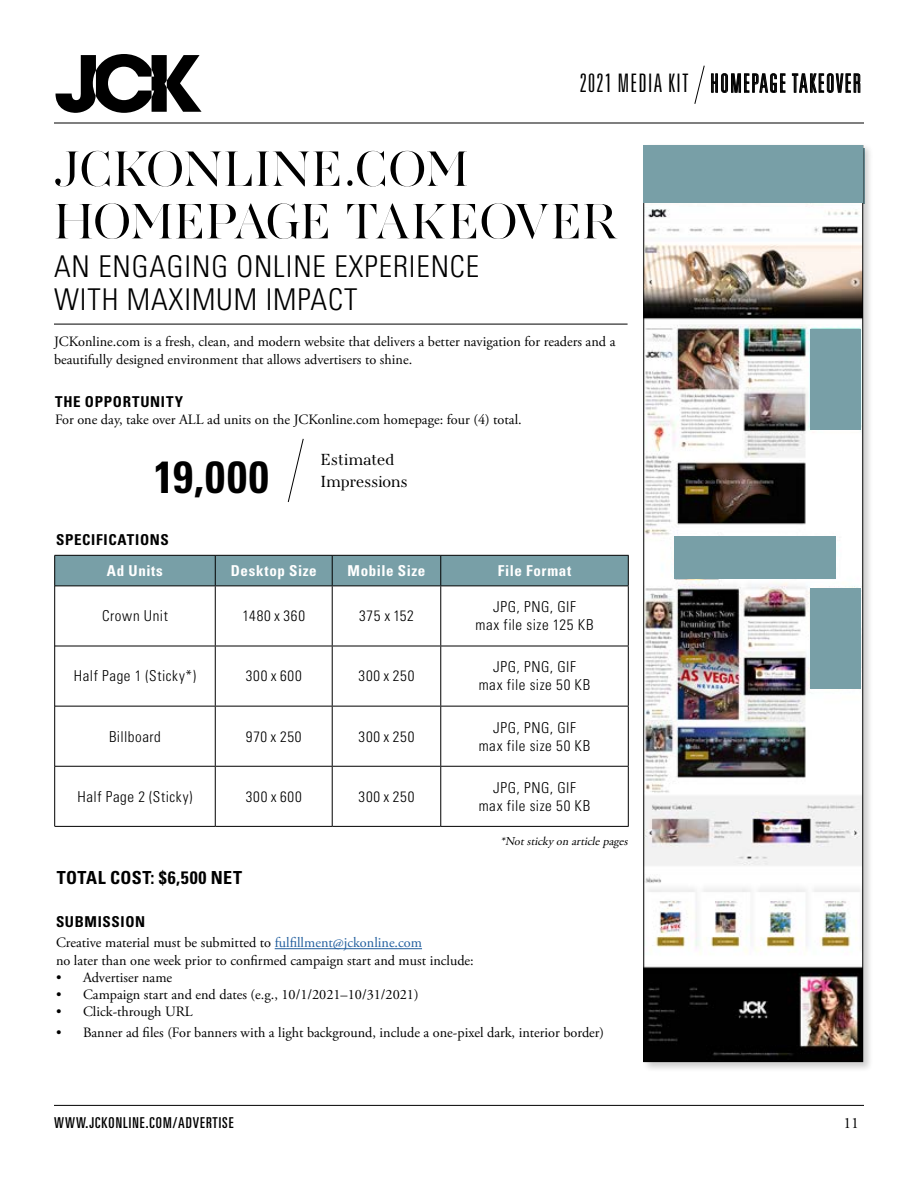
<style>
.page{position:relative;width:918px;height:1188px;background:#fff}
.page>*{position:absolute;margin:0;border:0;box-sizing:border-box;transform-origin:0 0}
.t1{font:51px/52.5px "AW Conqueror Pro Didot L";letter-spacing:-.01em;color:#000}
.t2{font:700 condensed 45px "Univers LT Std";color:#000}
.t3{font:300 condensed 30px/33px "Univers LT Std";letter-spacing:.03em;color:#000}
.t4{font:300 ultra-condensed 25.5px "Univers LT Std";letter-spacing:.05em;color:#000}
.t5{font:700 condensed 18px "Univers LT Std";letter-spacing:.025em;color:#000}
.t6{font:16.5px/22.5px "AW Conqueror Pro Didot S";color:#000}
.t7{font:15.75px "Adobe Garamond Pro";color:#000}
.t8{font:300 condensed 15px/18px "Univers LT Std";letter-spacing:.04em;color:#000;text-align:center}
.t9{font:700 condensed 15px "Univers LT Std";letter-spacing:.04em;color:#fff}
.t10{font:700 condensed 15px "Univers LT Std";letter-spacing:.045em;color:#000}
.t11{font:ultra-condensed 15px "Univers LT Std";letter-spacing:.07em;color:#000}
.t12{font:14.25px/17.2px "Adobe Garamond Pro";color:#000}
.t13{font:italic 12px "Adobe Garamond Pro";color:#000}
.s1{color:#215e9e}
</style>
<div class="page">
<hr style="left:54px;top:1105px;width:810px;height:1px;background:#000">
<svg style="left:56px;top:54px;width:146px;height:59px"></svg>
<hr style="left:54px;top:123px;width:810px;height:1px;background:#000">
<svg style="left:694px;top:65px;width:11px;height:39px"></svg>
<hr style="left:54px;top:324px;width:574px;height:1px;background:#000">
<div style="left:55px;top:556px;width:573px;height:30px;background:#789fa7"></div>
<hr style="left:215px;top:555px;width:1px;height:31px;background:#000">
<hr style="left:332px;top:555px;width:1px;height:31px;background:#000">
<hr style="left:440px;top:555px;width:1px;height:31px;background:#000">
<hr style="left:628px;top:555px;width:1px;height:31px;background:#000">
<hr style="left:55px;top:586px;width:160px;height:1px;background:#000">
<hr style="left:215px;top:586px;width:117px;height:1px;background:#000">
<hr style="left:215px;top:586px;width:1px;height:60px;background:#000">
<hr style="left:332px;top:586px;width:109px;height:1px;background:#000">
<hr style="left:332px;top:586px;width:1px;height:60px;background:#000">
<hr style="left:441px;top:586px;width:188px;height:1px;background:#000">
<hr style="left:440px;top:586px;width:1px;height:60px;background:#000">
<hr style="left:628px;top:586px;width:1px;height:60px;background:#000">
<hr style="left:55px;top:646px;width:160px;height:1px;background:#000">
<hr style="left:215px;top:646px;width:117px;height:1px;background:#000">
<hr style="left:215px;top:646px;width:1px;height:60px;background:#000">
<hr style="left:332px;top:646px;width:109px;height:1px;background:#000">
<hr style="left:332px;top:646px;width:1px;height:60px;background:#000">
<hr style="left:441px;top:646px;width:188px;height:1px;background:#000">
<hr style="left:440px;top:646px;width:1px;height:60px;background:#000">
<hr style="left:628px;top:646px;width:1px;height:60px;background:#000">
<hr style="left:55px;top:706px;width:160px;height:1px;background:#000">
<hr style="left:215px;top:706px;width:117px;height:1px;background:#000">
<hr style="left:215px;top:707px;width:1px;height:59px;background:#000">
<hr style="left:332px;top:706px;width:109px;height:1px;background:#000">
<hr style="left:332px;top:707px;width:1px;height:59px;background:#000">
<hr style="left:441px;top:706px;width:188px;height:1px;background:#000">
<hr style="left:440px;top:707px;width:1px;height:59px;background:#000">
<hr style="left:628px;top:707px;width:1px;height:59px;background:#000">
<hr style="left:55px;top:766px;width:160px;height:1px;background:#000">
<hr style="left:215px;top:766px;width:117px;height:1px;background:#000">
<hr style="left:215px;top:767px;width:1px;height:59px;background:#000">
<hr style="left:332px;top:766px;width:109px;height:1px;background:#000">
<hr style="left:332px;top:767px;width:1px;height:59px;background:#000">
<hr style="left:441px;top:766px;width:188px;height:1px;background:#000">
<hr style="left:440px;top:767px;width:1px;height:59px;background:#000">
<hr style="left:628px;top:767px;width:1px;height:59px;background:#000">
<hr style="left:55px;top:826px;width:160px;height:1px;background:#000">
<hr style="left:215px;top:826px;width:117px;height:1px;background:#000">
<hr style="left:332px;top:826px;width:109px;height:1px;background:#000">
<hr style="left:441px;top:826px;width:188px;height:1px;background:#000">
<hr style="left:55px;top:555px;width:160px;height:1px;background:#000">
<hr style="left:54px;top:555px;width:1px;height:31px;background:#000">
<hr style="left:215px;top:555px;width:117px;height:1px;background:#000">
<hr style="left:332px;top:555px;width:109px;height:1px;background:#000">
<hr style="left:441px;top:555px;width:188px;height:1px;background:#000">
<hr style="left:54px;top:586px;width:1px;height:60px;background:#000">
<hr style="left:54px;top:646px;width:1px;height:60px;background:#000">
<hr style="left:54px;top:706px;width:1px;height:60px;background:#000">
<hr style="left:54px;top:766px;width:1px;height:60px;background:#000">
<svg style="left:288px;top:438px;width:16px;height:64px"></svg>
<hr style="left:275px;top:948px;width:147px;height:1px;background:#215e9e">
<div style="left:642px;top:143px;width:232px;height:929px;background:#000;opacity:.2"></div>
<img style="left:646px;top:203px;width:215px;height:857px">
<div style="left:644px;top:145px;width:219px;height:58px;background:#789fa7"></div>
<div style="left:811px;top:329px;width:50px;height:100px;background:#789fa7"></div>
<div style="left:811px;top:589px;width:50px;height:100px;background:#789fa7"></div>
<div style="left:674px;top:537px;width:162px;height:42px;background:#789fa7"></div>
<h3 class="t4" style="left:580px;top:70px;width:283px">2021 MEDIA KIT HOMEPAGE TAKEOVER</h3>
<h1 class="t1" style="left:54px;top:142px;width:565px">JCKONLINE.COM<br>HOMEPAGE TAKEOVER</h1>
<h3 class="t3" style="left:54px;top:250px;width:427px">AN ENGAGING ONLINE EXPERIENCE<br>WITH MAXIMUM IMPACT</h3>
<p class="t12" style="left:54px;top:334px;width:563px">JCKonline.com is a fresh, clean, and modern website that delivers a better navigation for readers and a beautifully designed environment that allows advertisers to shine.</p>
<p class="t10" style="left:55px;top:392px;width:130px">THE OPPORTUNITY</p>
<p class="t12" style="left:55px;top:411px;width:468px">For one day, take over ALL ad units on the JCKonline.com homepage: four (4) total.</p>
<h2 class="t2" style="left:154px;top:449px;width:116px">19,000</h2>
<p class="t10" style="left:56px;top:531px;width:114px">SPECIFICATIONS</p>
<p class="t6" style="left:321px;top:448px;width:88px">Estimated<br>Impressions</p>
<p class="t9" style="left:107px;top:561px;width:57px">Ad Units</p>
<p class="t9" style="left:231px;top:561px;width:87px">Desktop Size</p>
<p class="t9" style="left:348px;top:561px;width:79px">Mobile Size</p>
<p class="t9" style="left:498px;top:561px;width:75px">File Format</p>
<p class="t8" style="left:102px;top:607px;width:67px">Crown Unit</p>
<p class="t8" style="left:243px;top:607px;width:64px">1480 x 360</p>
<p class="t8" style="left:359px;top:607px;width:56px">375 x 152</p>
<p class="t8" style="left:475px;top:598px;width:120px">JPG, PNG, GIF<br>max file size 125 KB</p>
<p class="t8" style="left:74px;top:667px;width:124px">Half Page 1 (Sticky*)</p>
<p class="t8" style="left:246px;top:667px;width:57px">300 x 600</p>
<p class="t8" style="left:359px;top:667px;width:57px">300 x 250</p>
<p class="t8" style="left:479px;top:658px;width:113px">JPG, PNG, GIF<br>max file size 50 KB</p>
<p class="t8" style="left:109px;top:727px;width:53px">Billboard</p>
<p class="t8" style="left:246px;top:727px;width:57px">970 x 250</p>
<p class="t8" style="left:359px;top:727px;width:57px">300 x 250</p>
<p class="t8" style="left:479px;top:718px;width:113px">JPG, PNG, GIF<br>max file size 50 KB</p>
<p class="t8" style="left:78px;top:787px;width:116px">Half Page 2 (Sticky)</p>
<p class="t8" style="left:246px;top:787px;width:57px">300 x 600</p>
<p class="t8" style="left:359px;top:787px;width:57px">300 x 250</p>
<p class="t8" style="left:479px;top:778px;width:113px">JPG, PNG, GIF<br>max file size 50 KB</p>
<p class="t13" style="left:501px;top:834px;width:131px">*Notsticky on articlepages</p>
<p class="t5" style="left:57px;top:867px;width:187px">TOTAL COST: $6,500 NET</p>
<p class="t10" style="left:56px;top:912px;width:91px">SUBMISSION</p>
<p class="t12" style="left:56px;top:935px;width:419px">Creative material must be submitted to <span class="s1">fulfillment@jckonline.com<br></span>no later than one week prior to confirmed campaign start and must include:</p>
<p class="t12" style="left:56px;top:969px;width:118px">• Advertiser name</p>
<p class="t12" style="left:56px;top:986px;width:364px">• Campaign start and end dates (e.g., 10/1/2021–10/31/2021)</p>
<p class="t12" style="left:56px;top:1004px;width:138px">• Click-through URL</p>
<p class="t12" style="left:56px;top:1024px;width:550px">• Banner ad files (For banners with a light background, include a one-pixel dark, interior border)</p>
<p class="t11" style="left:54px;top:1114px;width:181px">WWW.JCKONLINE.COM/ADVERTISE</p>
<p class="t7" style="left:843px;top:1114px;width:17px">11</p>
</div>
